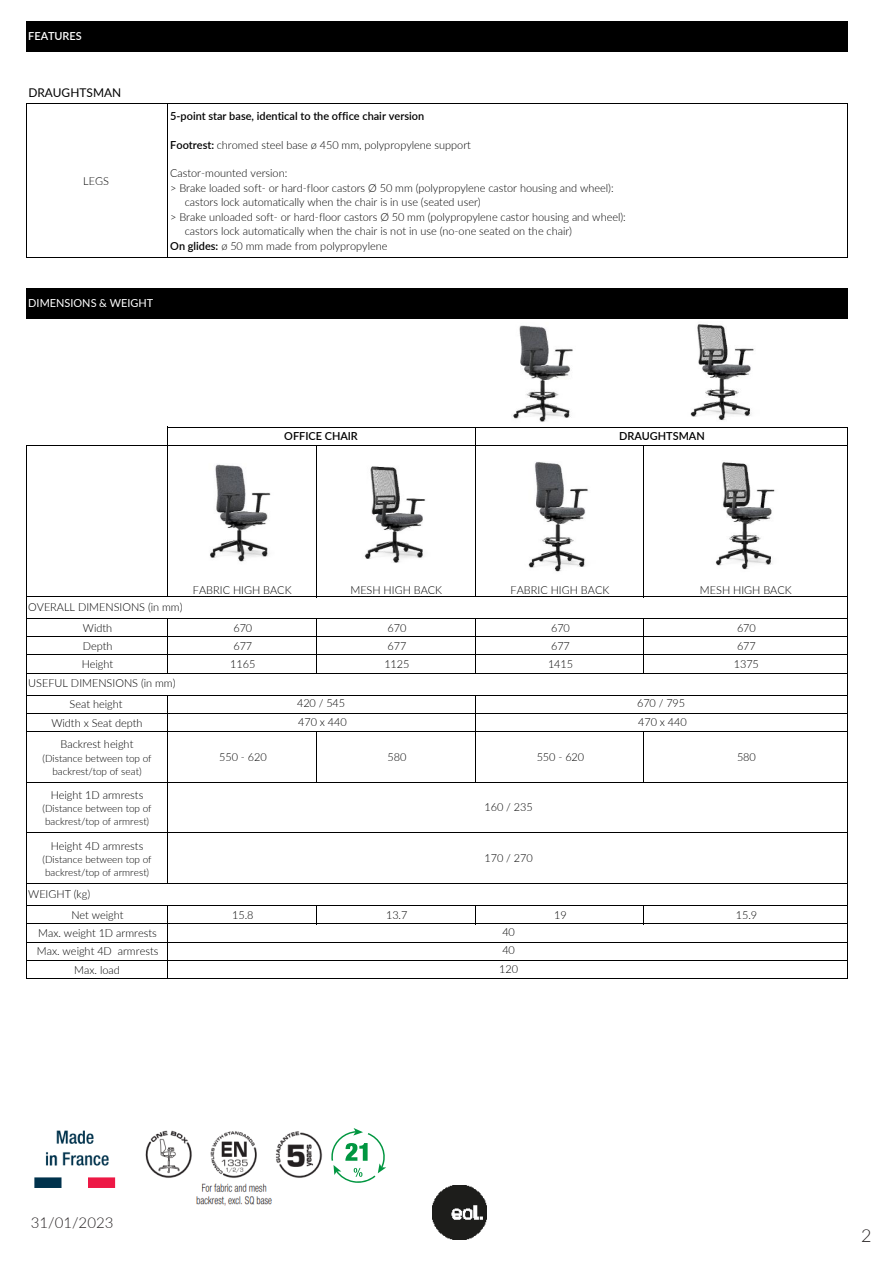
<style>
.page{position:relative;width:893px;height:1263px;background:#fff}
.page>*{position:absolute;margin:0;border:0;box-sizing:border-box;transform-origin:0 0}
.t1{font:300 18px "Lato";color:#231f20}
.t2{font:300 15px "Lato";color:#231f20}
.t3{font:12px "Lato";color:#000}
.t4{font:300 11.1px/18.5px "Lato";color:#000;text-align:center}
.t5{font:600 11.1px "Lato";color:#000}
.t6{font:11.1px "Lato";letter-spacing:.005em;color:#fff}
.t7{font:600 11.1px "Lato";letter-spacing:-.005em;color:#fff}
.t8{font:300 10.05px/13px "Lato";color:#000}
.s1{font-weight:600}
</style>
<div class="page">
<div style="left:27px;top:21px;width:821px;height:31px;background:#000"></div>
<div style="left:27px;top:288px;width:821px;height:31px;background:#000"></div>
<hr style="left:167px;top:104px;width:1px;height:154px;background:#000">
<hr style="left:847px;top:104px;width:1px;height:154px;background:#000">
<hr style="left:26px;top:103px;width:1px;height:155px;background:#000">
<hr style="left:167px;top:427px;width:1px;height:170px;background:#000">
<hr style="left:316px;top:446px;width:1px;height:151px;background:#000">
<hr style="left:475px;top:428px;width:1px;height:169px;background:#000">
<hr style="left:643px;top:446px;width:1px;height:151px;background:#000">
<hr style="left:167px;top:619px;width:1px;height:54px;background:#000">
<hr style="left:475px;top:619px;width:1px;height:54px;background:#000">
<hr style="left:316px;top:619px;width:1px;height:54px;background:#000">
<hr style="left:643px;top:619px;width:1px;height:54px;background:#000">
<hr style="left:167px;top:695px;width:1px;height:189px;background:#000">
<hr style="left:316px;top:732px;width:1px;height:51px;background:#000">
<hr style="left:475px;top:695px;width:1px;height:88px;background:#000">
<hr style="left:643px;top:732px;width:1px;height:51px;background:#000">
<hr style="left:26px;top:445px;width:1px;height:534px;background:#000">
<hr style="left:167px;top:906px;width:1px;height:73px;background:#000">
<hr style="left:847px;top:428px;width:1px;height:551px;background:#000">
<svg style="left:475px;top:906px;width:1px;height:17px"></svg>
<svg style="left:316px;top:906px;width:1px;height:17px"></svg>
<svg style="left:643px;top:906px;width:1px;height:17px"></svg>
<hr style="left:26px;top:103px;width:822px;height:1px;background:#000">
<hr style="left:26px;top:257px;width:822px;height:1px;background:#000">
<hr style="left:168px;top:427px;width:680px;height:1px;background:#000">
<hr style="left:26px;top:445px;width:822px;height:1px;background:#000">
<hr style="left:26px;top:596px;width:822px;height:1px;background:#000">
<hr style="left:26px;top:618px;width:822px;height:1px;background:#000">
<hr style="left:26px;top:636px;width:822px;height:1px;background:#000">
<hr style="left:26px;top:654px;width:822px;height:1px;background:#000">
<hr style="left:26px;top:673px;width:822px;height:1px;background:#000">
<hr style="left:26px;top:694px;width:822px;height:1px;background:#000">
<hr style="left:26px;top:713px;width:822px;height:1px;background:#000">
<hr style="left:26px;top:731px;width:822px;height:1px;background:#000">
<hr style="left:26px;top:782px;width:822px;height:1px;background:#000">
<hr style="left:26px;top:832px;width:822px;height:1px;background:#000">
<hr style="left:26px;top:883px;width:822px;height:1px;background:#000">
<hr style="left:26px;top:905px;width:822px;height:1px;background:#000">
<hr style="left:26px;top:923px;width:822px;height:1px;background:#000">
<hr style="left:26px;top:941px;width:822px;height:1px;background:#000">
<hr style="left:26px;top:960px;width:822px;height:1px;background:#000">
<hr style="left:26px;top:978px;width:822px;height:1px;background:#000">
<img style="left:690px;top:324px;width:64px;height:97px">
<img style="left:513px;top:325px;width:60px;height:97px">
<img style="left:364px;top:466px;width:62px;height:97px">
<img style="left:715px;top:462px;width:60px;height:108px">
<img style="left:210px;top:464px;width:61px;height:98px">
<img style="left:528px;top:462px;width:60px;height:110px">
<img style="left:34px;top:1130px;width:289px;height:76px">
<img style="left:432px;top:1185px;width:54px;height:54px">
<svg style="left:331px;top:1128px;width:55px;height:55px"></svg>
<p class="t7" style="left:28px;top:28px;width:55px">FEATURES</p>
<p class="t3" style="left:28px;top:84px;width:94px">DRAUGHTSMAN</p>
<p class="t4" style="left:83px;top:171px;width:27px">LEGS</p>
<p class="t5" style="left:170px;top:108px;width:256px">5-point star base, identical to the office chair version</p>
<p class="t4" style="left:170px;top:135px;width:302px"><span class="s1">Footrest:</span> chromed steel base ø 450 mm, polypropylene support</p>
<p class="t4" style="left:170px;top:164px;width:119px">Castor-mounted version:</p>
<p class="t4" style="left:170px;top:178px;width:445px">&gt; Brake loaded soft- or hard-floor castors Ø 50 mm (polypropylene castor housing and wheel):</p>
<p class="t4" style="left:185px;top:193px;width:297px">castors lock automatically when the chair is in use (seated user)</p>
<p class="t4" style="left:170px;top:207px;width:457px">&gt; Brake unloaded soft- or hard-floor castors Ø 50 mm (polypropylene castor housing and wheel):</p>
<p class="t4" style="left:185px;top:221px;width:389px">castors lock automatically when the chair is not in use (no-one seated on the chair)</p>
<p class="t4" style="left:170px;top:236px;width:219px"><span class="s1">On glides:</span> ø 50 mm made from polypropylene</p>
<p class="t6" style="left:28px;top:295px;width:127px">DIMENSIONS &amp; WEIGHT</p>
<p class="t5" style="left:284px;top:427px;width:75px">OFFICE CHAIR</p>
<p class="t5" style="left:619px;top:428px;width:87px">DRAUGHTSMAN</p>
<p class="t4" style="left:193px;top:580px;width:100px">FABRIC HIGH BACK</p>
<p class="t4" style="left:350px;top:580px;width:93px">MESH HIGH BACK</p>
<p class="t4" style="left:510px;top:580px;width:100px">FABRIC HIGH BACK</p>
<p class="t4" style="left:700px;top:580px;width:93px">MESH HIGH BACK</p>
<p class="t4" style="left:28px;top:597px;width:156px">OVERALL DIMENSIONS (in mm)</p>
<p class="t4" style="left:83px;top:618px;width:31px">Width</p>
<p class="t4" style="left:233px;top:618px;width:20px">670</p>
<p class="t4" style="left:387px;top:618px;width:20px">670</p>
<p class="t4" style="left:551px;top:618px;width:20px">670</p>
<p class="t4" style="left:737px;top:618px;width:20px">670</p>
<p class="t4" style="left:83px;top:636px;width:31px">Depth</p>
<p class="t4" style="left:233px;top:636px;width:20px">677</p>
<p class="t4" style="left:387px;top:636px;width:20px">677</p>
<p class="t4" style="left:551px;top:636px;width:20px">677</p>
<p class="t4" style="left:737px;top:636px;width:20px">677</p>
<p class="t4" style="left:82px;top:654px;width:33px">Height</p>
<p class="t4" style="left:230px;top:654px;width:27px">1165</p>
<p class="t4" style="left:384px;top:654px;width:27px">1125</p>
<p class="t4" style="left:548px;top:654px;width:27px">1415</p>
<p class="t4" style="left:734px;top:654px;width:27px">1375</p>
<p class="t4" style="left:51px;top:694px;width:93px">Seat height<br>Width x Seat depth</p>
<p class="t4" style="left:61px;top:735px;width:74px">Backrest height</p>
<p class="t8" style="left:42px;top:751px;width:111px;text-align:center">(Distance between top of backrest/top of seat)</p>
<p class="t4" style="left:219px;top:747px;width:49px">550 - 620</p>
<p class="t4" style="left:387px;top:747px;width:20px">580</p>
<p class="t4" style="left:537px;top:747px;width:49px">550 - 620</p>
<p class="t4" style="left:737px;top:747px;width:20px">580</p>
<p class="t4" style="left:51px;top:785px;width:94px">Height 1D armrests</p>
<p class="t8" style="left:42px;top:802px;width:111px">(Distance between top of backrest/top of armrest)</p>
<p class="t4" style="left:51px;top:836px;width:94px">Height 4D armrests</p>
<p class="t8" style="left:42px;top:853px;width:111px">(Distance between top of backrest/top of armrest)</p>
<p class="t4" style="left:71px;top:905px;width:54px">Net weight</p>
<p class="t4" style="left:232px;top:905px;width:23px">15.8</p>
<p class="t4" style="left:386px;top:905px;width:23px">13.7</p>
<p class="t4" style="left:554px;top:905px;width:14px">19</p>
<p class="t4" style="left:736px;top:905px;width:23px">15.9</p>
<p class="t4" style="left:37px;top:923px;width:123px">Max. weight 1D armrests<br>Max. weight 4D armrests<br>Max. load</p>
<p class="t4" style="left:28px;top:674px;width:149px">USEFUL DIMENSIONS (in mm)</p>
<p class="t4" style="left:297px;top:694px;width:50px">420 / 545</p>
<p class="t4" style="left:637px;top:694px;width:50px">670 / 795</p>
<p class="t4" style="left:298px;top:712px;width:50px">470 x 440</p>
<p class="t4" style="left:638px;top:712px;width:50px">470 x 440</p>
<p class="t4" style="left:485px;top:797px;width:50px">160 / 235</p>
<p class="t4" style="left:485px;top:848px;width:50px">170 / 270</p>
<p class="t4" style="left:28px;top:884px;width:64px">WEIGHT (kg)</p>
<p class="t4" style="left:499px;top:923px;width:20px;text-align:left">40<br>40<br>120</p>
<h2 class="t2" style="left:31px;top:1212px;width:84px">31/01/2023</h2>
<h1 class="t1" style="left:861px;top:1223px;width:12px">2</h1>
</div>
